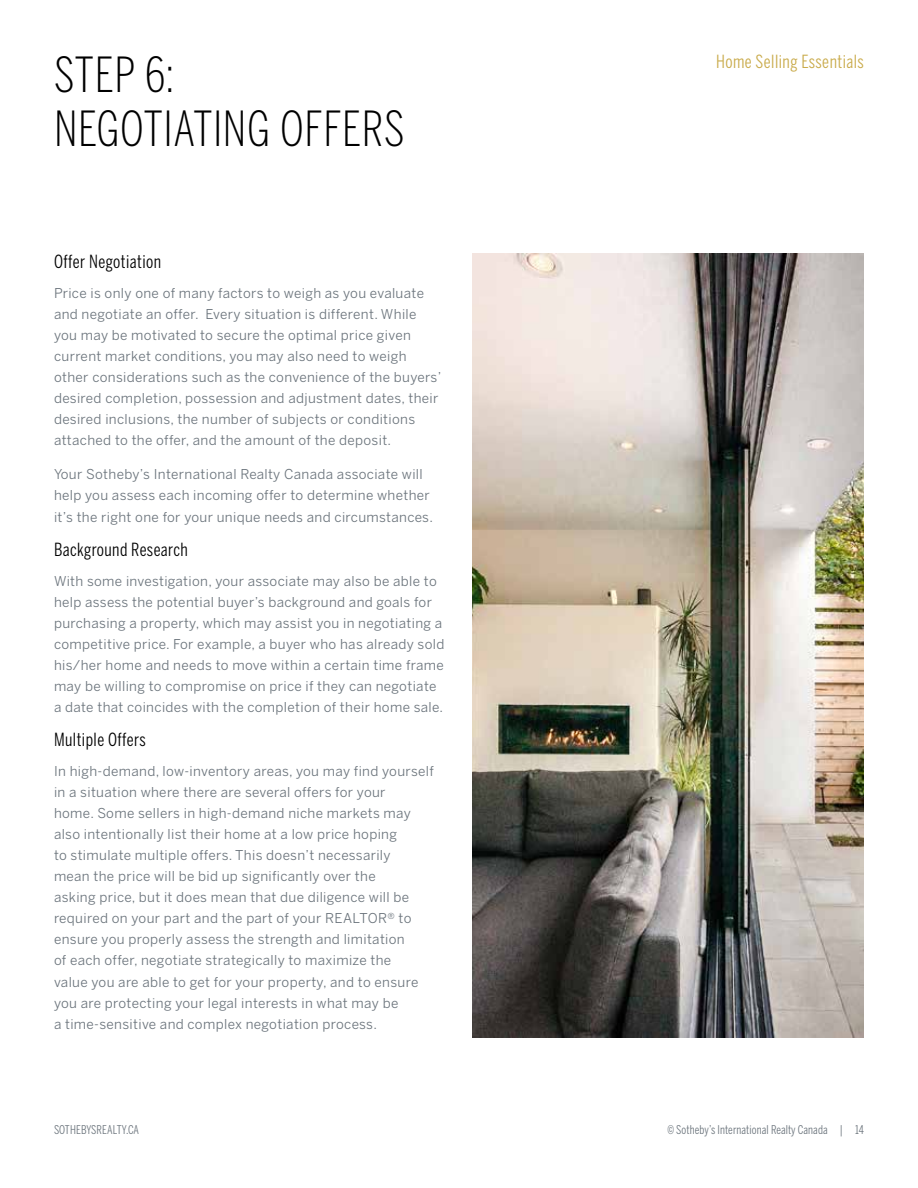
<style>
.page{position:relative;width:918px;height:1188px;background:#fff}
.page>*{position:absolute;margin:0;border:0;box-sizing:border-box;transform-origin:0 0}
.t1{font:300 48px/54px "Benton Sans Compressed";letter-spacing:.01em;color:#000}
.t2{font:18px "Benton Sans Compressed";letter-spacing:.025em;color:#000}
.t3{font:18px "Benton Sans Compressed";letter-spacing:.025em;color:#c9aa4a}
.t4{font:13.5px/21px "Benton Sans";letter-spacing:.025em;color:#6a737b}
.t5{font:12px "Benton Sans Compressed";letter-spacing:.01em;color:#6a737b}
</style>
<div class="page">
<img style="left:472px;top:254px;width:392px;height:783px">
<h1 class="t1" style="left:54px;top:47px;width:352px">STEP 6:<br>NEGOTIATING OFFERS</h1>
<h2 class="t2" style="left:54px;top:251px;width:109px">Offer Negotiation</h2>
<p class="t4" style="left:54px;top:282px;width:389px">Price is only one of many factors to weigh as you evaluate and negotiate an offer. Every situation is different. While you may be motivated to secure the optimal price given current market conditions, you may also need to weigh other considerations such as the convenience of the buyers’ desired completion, possession and adjustment dates, their desired inclusions, the number of subjects or conditions attached to the offer, and the amount of the deposit.</p>
<p class="t4" style="left:54px;top:464px;width:380px">Your Sotheby’s International Realty Canada associate will help you assess each incoming offer to determine whether it’s the right one for your unique needs and circumstances.</p>
<h2 class="t2" style="left:54px;top:539px;width:135px">Background Research</h2>
<p class="t4" style="left:54px;top:570px;width:392px">With some investigation, your associate may also be able to help assess the potential buyer’s background and goals for purchasing a property, which may assist you in negotiating a competitive price. For example, a buyer who has already sold his/her home and needs to move within a certain time frame may be willing to compromise on price if they can negotiate a date that coincides with the completion of their home sale.</p>
<h2 class="t2" style="left:54px;top:729px;width:93px">Multiple Offers</h2>
<p class="t4" style="left:54px;top:761px;width:381px">In high-demand, low-inventory areas, you may find yourself in a situation where there are several offers for your<br>home. Some sellers in high-demand niche markets may also intentionally list their home at a low price hoping<br>to stimulate multiple offers. This doesn’t necessarily<br>mean the price will be bid up significantly over the<br>asking price, but it does mean that due diligence will be required on your part and the part of your REALTOR® to ensure you properly assess the strength and limitation<br>of each offer, negotiate strategically to maximize the<br>value you are able to get for your property, and to ensure you are protecting your legal interests in what may be<br>a time-sensitive and complex negotiation process.</p>
<h2 class="t3" style="left:716px;top:51px;width:149px">Home Selling Essentials</h2>
<p class="t5" style="left:54px;top:1122px;width:87px">SOTHEBYSREALTY.CA</p>
<p class="t5" style="left:667px;top:1122px;width:198px">© Sotheby’s International Realty Canada | 14</p>
</div>
